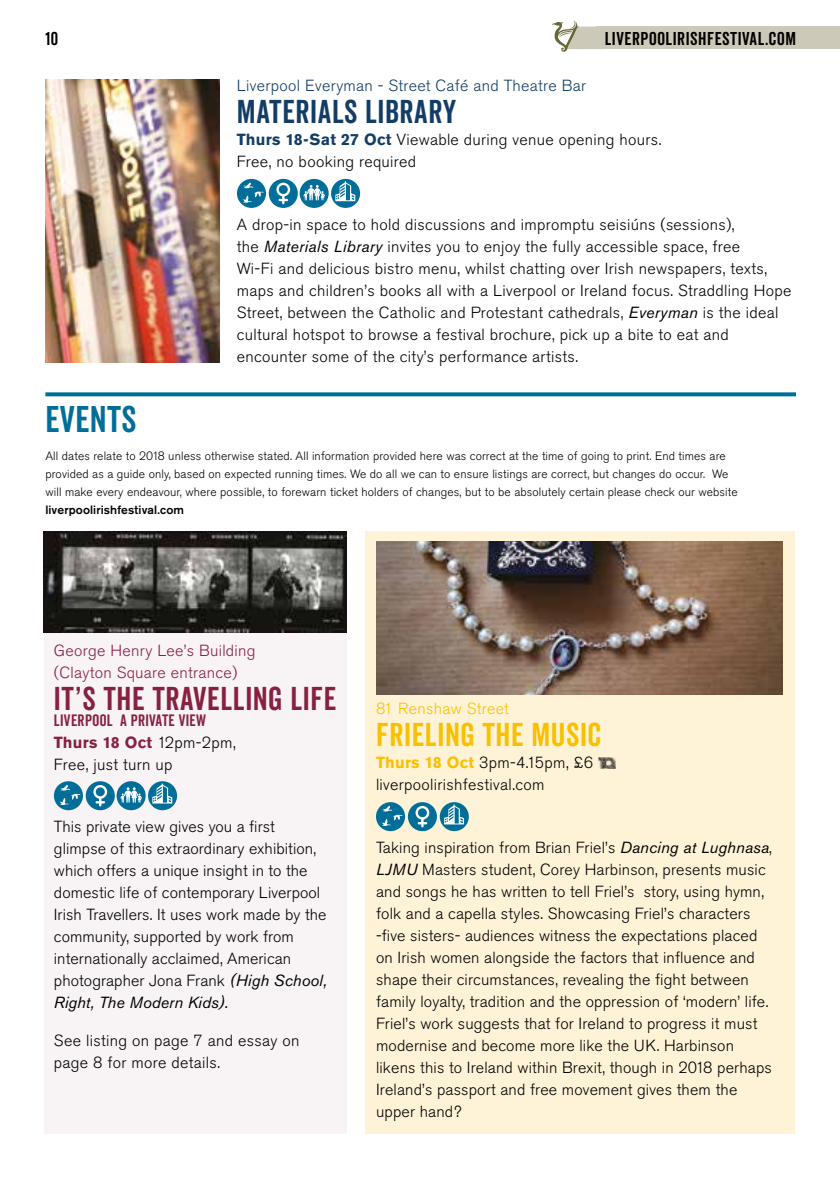
<style>
.page{position:relative;width:840px;height:1191px;background:#fff}
.page>*{position:absolute;margin:0;border:0;box-sizing:border-box;transform-origin:0 0}
.t1{font:36px "Veneer Clean";letter-spacing:.01em;color:#006e98}
.t2{font:32px "Veneer Clean";letter-spacing:.02em;color:#872141}
.t3{font:32px "Veneer Clean";letter-spacing:.02em;color:#f9c000}
.t4{font:32px "Veneer Clean";letter-spacing:.02em;color:#133d65}
.t5{font:18px "Veneer Clean";letter-spacing:.03em;color:#000}
.t6{font:300 16px/22px "Akzidenz Grotesk BQ";letter-spacing:.01em;color:#000}
.t7{font:300 16px/22px "Akzidenz Grotesk BQ";letter-spacing:.02em;color:#872141}
.t8{font:300 16px "Akzidenz Grotesk BQ";letter-spacing:.02em;color:#133d65}
.t9{font:16px "Veneer Clean";letter-spacing:.02em;color:#872141}
.t10{font:300 16px "Akzidenz Grotesk BQ";letter-spacing:.02em;color:#f9c000}
.t11{font:300 12px/18px "Akzidenz Grotesk BQ";letter-spacing:.01em;color:#000}
.t12{font:500 12px "Akzidenz Grotesk BQ";letter-spacing:.01em;color:#000}
.s1{font-weight:700;color:#133d65}
.s2{font-weight:400;font-style:italic}
.s3{font-weight:700;color:#872141}
.s4{font-weight:700;color:#f9c000}
</style>
<div class="page">
<div style="left:364px;top:531px;width:430px;height:603px;background:#fff3d7"></div>
<div style="left:44px;top:531px;width:302px;height:603px;background:#f8f3f4"></div>
<svg style="left:148px;top:781px;width:29px;height:29px"></svg>
<div style="left:54px;top:781px;width:29px;height:29px;background:#006e98;border-radius:50%"></div>
<svg style="left:152px;top:783px;width:20px;height:20px"></svg>
<div style="left:116px;top:781px;width:29px;height:29px;background:#006e98;border-radius:50%"></div>
<svg style="left:120px;top:787px;width:22px;height:15px"></svg>
<div style="left:86px;top:781px;width:29px;height:29px;background:#006e98;border-radius:50%"></div>
<svg style="left:93px;top:785px;width:14px;height:21px"></svg>
<svg style="left:59px;top:785px;width:22px;height:21px"></svg>
<svg style="left:439px;top:802px;width:29px;height:29px"></svg>
<svg style="left:444px;top:804px;width:20px;height:20px"></svg>
<div style="left:407px;top:802px;width:29px;height:29px;background:#006e98;border-radius:50%"></div>
<svg style="left:415px;top:806px;width:14px;height:21px"></svg>
<div style="left:376px;top:802px;width:29px;height:29px;background:#006e98;border-radius:50%"></div>
<svg style="left:381px;top:805px;width:21px;height:21px"></svg>
<svg style="left:331px;top:179px;width:29px;height:29px"></svg>
<div style="left:237px;top:179px;width:29px;height:29px;background:#006e98;border-radius:50%"></div>
<svg style="left:335px;top:181px;width:20px;height:20px"></svg>
<div style="left:299px;top:179px;width:29px;height:29px;background:#006e98;border-radius:50%"></div>
<svg style="left:303px;top:185px;width:22px;height:15px"></svg>
<svg style="left:268px;top:179px;width:30px;height:29px"></svg>
<svg style="left:276px;top:183px;width:14px;height:21px"></svg>
<svg style="left:242px;top:182px;width:21px;height:21px"></svg>
<img style="left:45px;top:79px;width:175px;height:284px">
<img style="left:44px;top:531px;width:302px;height:101px">
<img style="left:598px;top:757px;width:17px;height:11px">
<svg style="left:45px;top:392px;width:750px;height:4px;background:#167aa0"></svg>
<img style="left:376px;top:541px;width:405px;height:153px">
<div style="left:596px;top:27px;width:243px;height:22px;background:#cdc9b8"></div>
<svg style="left:552px;top:20px;width:50px;height:32px"></svg>
<p class="t5" style="left:45px;top:28px;width:14px">10</p>
<p class="t5" style="left:604px;top:28px;width:193px">LIVERPOOLIRISHFESTIVAL.COM</p>
<p class="t8" style="left:237px;top:77px;width:350px">Liverpool Everyman - Street Café and Theatre Bar</p>
<h2 class="t4" style="left:237px;top:92px;width:221px">MATERIALS LIBRARY</h2>
<p class="t6" style="left:237px;top:129px;width:426px"><span class="s1">Thurs 18-Sat 27 Oct</span> Viewable during venue opening hours.<br>Free, no booking required</p>
<h1 class="t1" style="left:45px;top:397px;width:92px">EVENTS</h1>
<p class="t6" style="left:237px;top:214px;width:556px">A drop-in space to hold discussions and impromptu seisiúns (sessions),<br>the <span class="s2">Materials Library</span> invites you to enjoy the fully accessible space, free<br>Wi-Fi and delicious bistro menu, whilst chatting over Irish newspapers, texts, maps and children’s books all with a Liverpool or Ireland focus. Straddling Hope Street, between the Catholic and Protestant cathedrals, <span class="s2">Everyman</span> is the ideal cultural hotspot to browse a festival brochure, pick up a bite to eat and encounter some of the city’s performance artists.</p>
<p class="t11" style="left:45px;top:447px;width:693px">All dates relate to 2018 unless otherwise stated. All information provided here was correct at the time of going to print. End times are provided as a guide only, based on expected running times. We do all we can to ensure listings are correct, but changes do occur. We will make every endeavour, where possible, to forewarn ticket holders of changes, but to be absolutely certain please check our website</p>
<p class="t12" style="left:45px;top:502px;width:140px">liverpoolirishfestival.com</p>
<p class="t7" style="left:54px;top:639px;width:203px">George Henry Lee’s Building (Clayton Square entrance)</p>
<h2 class="t2" style="left:54px;top:678px;width:284px">IT’S THE TRAVELLING LIFE</h2>
<p class="t9" style="left:54px;top:710px;width:153px">LIVERPOOL A PRIVATE VIEW</p>
<p class="t6" style="left:54px;top:731px;width:183px"><span class="s3">Thurs 18 Oct</span> 12pm-2pm,<br>Free, just turn up</p>
<p class="t6" style="left:54px;top:816px;width:274px">This private view gives you a first glimpse of this extraordinary exhibition, which offers a unique insight in to the domestic life of contemporary Liverpool Irish Travellers. It uses work made by the community, supported by work from internationally acclaimed, American photographer Jona Frank <span class="s2">(High School, Right, The Modern Kids).</span></p>
<p class="t6" style="left:54px;top:1030px;width:247px">See listing on page 7 and essay on page 8 for more details.</p>
<p class="t10" style="left:376px;top:700px;width:134px">81 Renshaw Street</p>
<h2 class="t3" style="left:376px;top:715px;width:226px">FRIELING THE MUSIC</h2>
<p class="t6" style="left:376px;top:752px;width:218px"><span class="s4">Thurs 18 Oct</span> 3pm-4.15pm, £6 liverpoolirishfestival.com</p>
<p class="t6" style="left:376px;top:837px;width:397px">Taking inspiration from Brian Friel’s <span class="s2">Dancing at Lughnasa</span>, <span class="s2">LJMU</span> Masters student, Corey Harbinson, presents music and songs he has written to tell Friel’s story, using hymn, folk and a capella styles. Showcasing Friel’s characters -five sisters- audiences witness the expectations placed on Irish women alongside the factors that influence and shape their circumstances, revealing the fight between family loyalty, tradition and the oppression of ‘modern’ life.<br>Friel’s work suggests that for Ireland to progress it must modernise and become more like the UK. Harbinson likens this to Ireland within Brexit, though in 2018 perhaps Ireland’s passport and free movement gives them the upper hand?</p>
</div>
